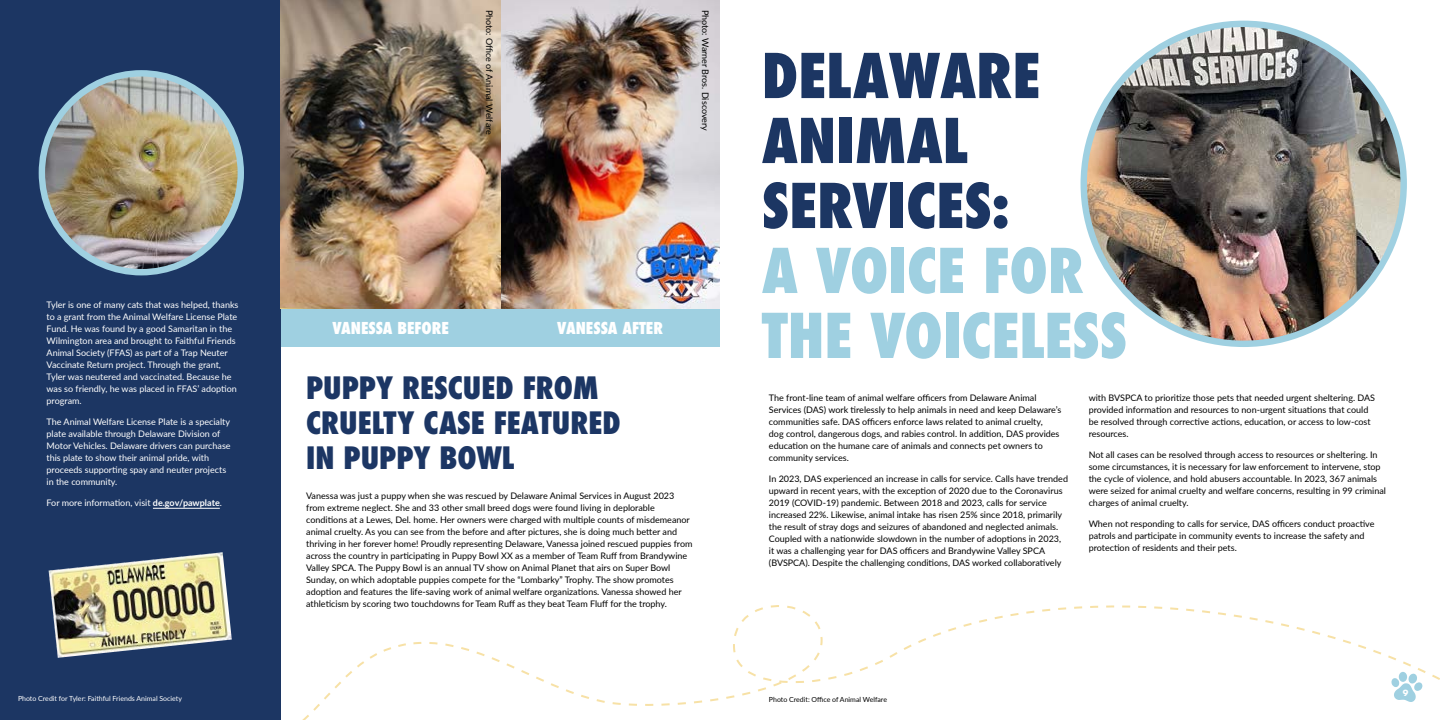
<style>
.page{position:relative;width:1440px;height:720px;background:#fff}
.page>*{position:absolute;margin:0;border:0;box-sizing:border-box;transform-origin:0 0}
.t1{font:800 condensed 60px/65px "Futura";color:#1c3663}
.t2{font:800 condensed 60px/65px "Futura";color:#9fd0e1}
.t3{font:800 condensed 30px/35px "Futura";color:#1c3664}
.t4{font:800 condensed 16px "Futura";color:#fff}
.t5{font:9px/12px "Lato";color:#000}
.t6{font:9px/12px "Lato";color:#fff}
.t7{font:700 8.2px "Futura";color:#fff}
.t8{font:7px "Lato";color:#fff}
.t9{font:7px "Lato";color:#000}
.s1{font-weight:700}
</style>
<div class="page">
<svg style="left:734px;top:605px;width:87px;height:30px"></svg>
<svg style="left:933px;top:605px;width:388px;height:30px"></svg>
<svg style="left:302px;top:635px;width:1138px;height:85px"></svg>
<div style="left:281px;top:308px;width:439px;height:39px;background:#9fd0e1"></div>
<svg style="left:1391px;top:672px;width:32px;height:30px"></svg>
<div style="left:0;top:0;width:281px;height:720px;background:#1c3663"></div>
<img style="left:42px;top:73px;width:199px;height:199px;border-radius:99px">
<div style="left:39px;top:70px;width:205px;height:205px;border:6px solid #9fd0e1;border-radius:50%"></div>
<img style="left:1084px;top:24px;width:320px;height:320px;border-radius:160px">
<hr style="left:153px;top:508px;width:67px;height:1px;background:#fff">
<img style="left:281px;top:0;width:439px;height:308px">
<img style="left:49px;top:552px;width:183px;height:106px">
<p class="t6" style="left:47px;top:299px;width:193px">Tyler is one of many cats that was helped, thanks to a grant from the Animal Welfare License Plate Fund. He was found by a good Samaritan in the Wilmington area and brought to Faithful Friends Animal Society (FFAS) as part of a Trap Neuter Vaccinate Return project. Through the grant, Tyler was neutered and vaccinated. Because he was so friendly, he was placed in FFAS’ adoption program.</p>
<p class="t6" style="left:47px;top:416px;width:186px">The Animal Welfare License Plate is a specialty plate available through Delaware Division of Motor Vehicles. Delaware drivers can purchase this plate to show their animal pride, with proceeds supporting spay and neuter projects in the community.</p>
<p class="t6" style="left:47px;top:497px;width:177px">For more information, visit <span class="s1">de.gov/pawplate</span>.</p>
<p class="t5" style="left:496px;top:10px;width:127px;rotate:90deg">Photo: Office of Animal Welfare</p>
<p class="t5" style="left:712px;top:10px;width:123px;rotate:90deg">Photo: Warner Bros. Discovery</p>
<h3 class="t4" style="left:332px;top:317px;width:118px">VANESSA BEFORE</h3>
<h3 class="t4" style="left:557px;top:317px;width:107px">VANESSA AFTER</h3>
<h2 class="t3" style="left:306px;top:371px;width:316px">PUPPY RESCUED FROM<br>CRUELTY CASE FEATURED<br>IN PUPPY BOWL</h2>
<p class="t5" style="left:306px;top:489px;width:388px">Vanessa was just a puppy when she was rescued by Delaware Animal Services in August 2023 from extreme neglect. She and 33 other small breed dogs were found living in deplorable conditions at a Lewes, Del. home. Her owners were charged with multiple counts of misdemeanor animal cruelty. As you can see from the before and after pictures, she is doing much better and thriving in her forever home! Proudly representing Delaware, Vanessa joined rescued puppies from across the country in participating in Puppy Bowl XX as a member of Team Ruff from Brandywine Valley SPCA. The Puppy Bowl is an annual TV show on Animal Planet that airs on Super Bowl Sunday, on which adoptable puppies compete for the “Lombarky” Trophy. The show promotes adoption and features the life-saving work of animal welfare organizations. Vanessa showed her athleticism by scoring two touchdowns for Team Ruff as they beat Team Fluff for the trophy.</p>
<h1 class="t1" style="left:762px;top:44px;width:280px">DELAWARE<br>ANIMAL<br>SERVICES:</h1>
<h1 class="t2" style="left:762px;top:239px;width:367px">A VOICE FOR<br>THE VOICELESS</h1>
<p class="t5" style="left:769px;top:391px;width:294px">The front-line team of animal welfare officers from Delaware Animal Services (DAS) work tirelessly to help animals in need and keep Delaware’s communities safe. DAS officers enforce laws related to animal cruelty,<br>dog control, dangerous dogs, and rabies control. In addition, DAS provides education on the humane care of animals and connects pet owners to community services.</p>
<p class="t5" style="left:769px;top:472px;width:301px">In 2023, DAS experienced an increase in calls for service. Calls have trended upward in recent years, with the exception of 2020 due to the Coronavirus 2019 (COVID-19) pandemic. Between 2018 and 2023, calls for service increased 22%. Likewise, animal intake has risen 25% since 2018, primarily the result of stray dogs and seizures of abandoned and neglected animals.<br>Coupled with a nationwide slowdown in the number of adoptions in 2023, it was a challenging year for DAS officers and Brandywine Valley SPCA (BVSPCA). Despite the challenging conditions, DAS worked collaboratively</p>
<p class="t5" style="left:1089px;top:391px;width:288px">with BVSPCA to prioritize those pets that needed urgent sheltering. DAS provided information and resources to non-urgent situations that could be resolved through corrective actions, education, or access to low-cost resources.</p>
<p class="t5" style="left:1089px;top:448px;width:299px">Not all cases can be resolved through access to resources or sheltering. In some circumstances, it is necessary for law enforcement to intervene, stop the cycle of violence, and hold abusers accountable. In 2023, 367 animals were seized for animal cruelty and welfare concerns, resulting in 99 criminal charges of animal cruelty.</p>
<p class="t5" style="left:1089px;top:517px;width:287px">When not responding to calls for service, DAS officers conduct proactive patrols and participate in community events to increase the safety and protection of residents and their pets.</p>
<p class="t8" style="left:18px;top:694px;width:166px">Photo Credit for Tyler: Faithful Friends Animal Society</p>
<p class="t9" style="left:769px;top:694px;width:120px">Photo Credit: Office of Animal Welfare</p>
<p class="t7" style="left:1403px;top:686px;width:7px">9</p>
</div>
